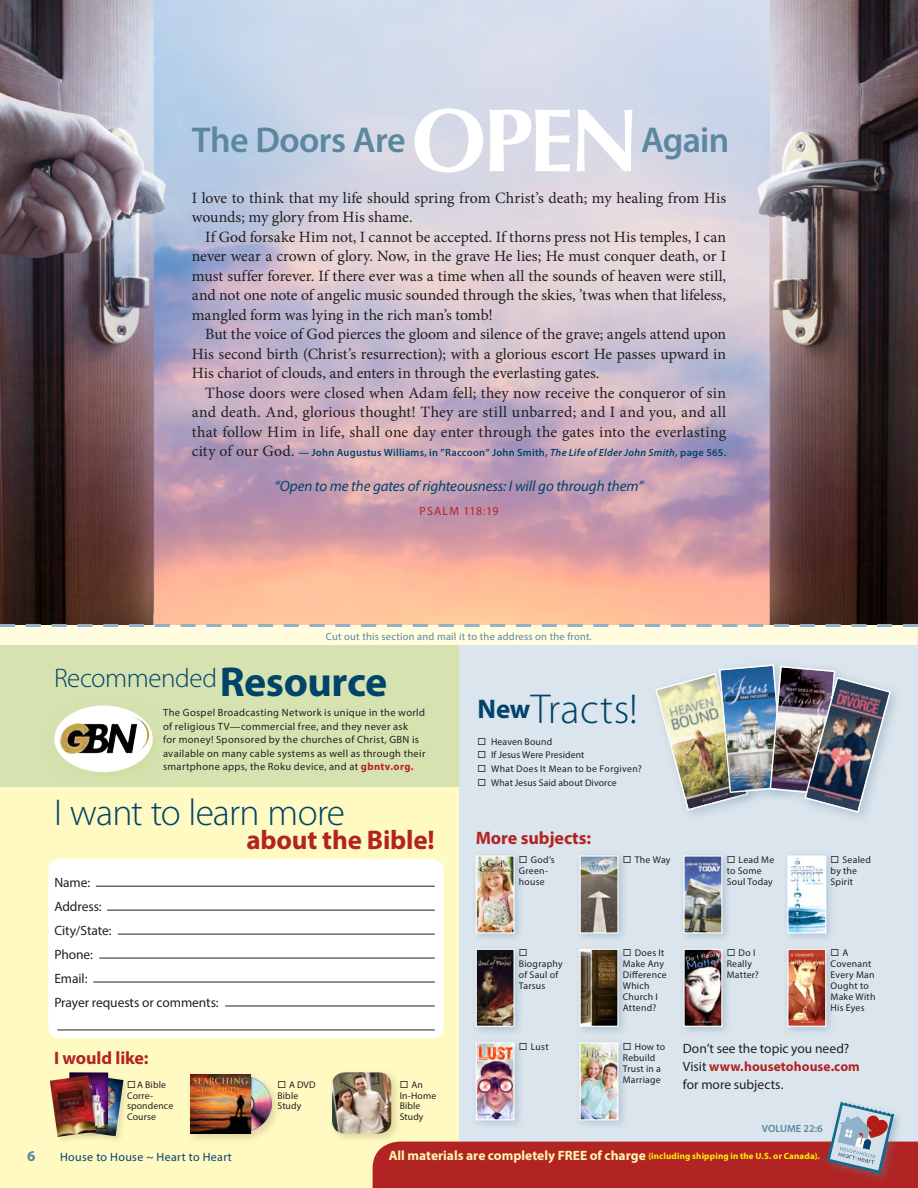
<style>
.page{position:relative;width:918px;height:1188px;background:#fff}
.page>*{position:absolute;margin:0;border:0;box-sizing:border-box;transform-origin:0 0}
.Side_Article_Heading{font:700 90px "Optima";color:#fff}
.t1{font:700 42px "Myriad Pro";letter-spacing:-.01em;color:#00446a}
.t2{font:300 42px "Myriad Pro";letter-spacing:.01em;color:#00446a}
.t3{font:300 37.5px "Myriad Pro";letter-spacing:-.025em;color:#00446a}
.Side_Article_Heading-2{font:600 36px "Myriad Pro";letter-spacing:-.02em;color:#5c87a1}
.t4{font:700 27px "Myriad Pro";letter-spacing:-.01em;color:#b22423}
.t5{font:300 27px "Myriad Pro";letter-spacing:-.015em;color:#00446a}
.t6{font:700 27px "Myriad Pro";color:#00446a}
.t7{font:700 18px "Myriad Pro";letter-spacing:-.005em;color:#b22423}
.Body_Serif{font:15.75px/19.5px "Minion Pro";color:#231f20;text-align:justify}
.scripture_1{font:italic 15px "Myriad Pro";letter-spacing:-.01em;color:#00446a}
.t8{font:700 15px "Myriad Pro";color:#5c87a1}
.t9{font:13.5px/18px "Myriad Pro";letter-spacing:-.005em;color:#231f20}
.t10{font:700 13.5px "Myriad Pro";color:#fff8ae}
.t11{font:12px "Myriad Pro";letter-spacing:.03em;color:#00446a}
.scripture_attributio{font:12px "Myriad Pro";letter-spacing:.09em;color:#b22423}
.t12{font:10.5px/13.5px "Myriad Pro";letter-spacing:.03em;color:#231f20}
.Body_Serif-2{font:600 10.5px "Myriad Pro";letter-spacing:.025em;color:#00446a}
.t13{font:10.5px "Myriad Pro";letter-spacing:.02em;color:#5c87a1}
.t14{font:600 10.5px "Myriad Pro";color:#5c87a1}
.t15{font:9.75px/10.8px "Myriad Pro";letter-spacing:.02em;color:#231f20}
.s1{font-family:"Minion Pro";font-weight:400;font-size:15.75px;color:#231f20}
.s2{font-style:italic}
.s3{font-weight:700;color:#b22423}
.s4{font-size:9px;color:#fff101}
</style>
<div class="page">
<img style="left:0;top:0;width:918px;height:624px">
<div style="left:0;top:625px;width:459px;height:563px;background:#fffac1"></div>
<div style="left:48px;top:859px;width:396px;height:179px;background:#fff;border-radius:11px"></div>
<div style="left:0;top:625px;width:459px;height:162px;background:#d6e3b1"></div>
<div style="left:459px;top:625px;width:459px;height:563px;background:#dbe5ed"></div>
<div style="left:0;top:626px;width:918px;height:19px;background:#fffce0"></div>
<div style="left:471px;top:850px;width:53px;height:93px;background:#5c87a1;opacity:.34"></div>
<img style="left:475px;top:855px;width:40px;height:79px">
<div style="left:471px;top:944px;width:53px;height:93px;background:#5c87a1;opacity:.34"></div>
<img style="left:475px;top:948px;width:40px;height:79px">
<div style="left:471px;top:1037px;width:53px;height:93px;background:#d7e2ea"></div>
<div style="left:575px;top:850px;width:53px;height:93px;background:#5c87a1;opacity:.34"></div>
<svg style="left:579px;top:855px;width:40px;height:79px"></svg>
<div style="left:575px;top:944px;width:53px;height:93px;background:#5c87a1;opacity:.34"></div>
<svg style="left:579px;top:948px;width:40px;height:79px"></svg>
<div style="left:575px;top:1037px;width:53px;height:93px;background:#d7e2ea"></div>
<div style="left:679px;top:850px;width:53px;height:93px;background:#5c87a1;opacity:.34"></div>
<img style="left:683px;top:855px;width:40px;height:79px">
<div style="left:679px;top:944px;width:53px;height:93px;background:#5c87a1;opacity:.34"></div>
<img style="left:683px;top:948px;width:40px;height:79px">
<div style="left:782px;top:850px;width:54px;height:93px;background:#5c87a1;opacity:.34"></div>
<svg style="left:787px;top:855px;width:40px;height:79px"></svg>
<div style="left:782px;top:944px;width:54px;height:93px;background:#5c87a1;opacity:.34"></div>
<img style="left:787px;top:948px;width:40px;height:79px">
<hr style="left:99px;top:958px;width:336px;height:1px;background:#231f20">
<hr style="left:96px;top:886px;width:339px;height:1px;background:#231f20">
<hr style="left:57px;top:1030px;width:378px;height:1px;background:#231f20">
<hr style="left:107px;top:910px;width:328px;height:1px;background:#231f20">
<hr style="left:93px;top:982px;width:342px;height:1px;background:#231f20">
<hr style="left:225px;top:1006px;width:210px;height:1px;background:#231f20">
<hr style="left:118px;top:934px;width:317px;height:1px;background:#231f20">
<div style="left:78px;top:1073px;width:53px;height:71px;background:#776736;opacity:.16"></div>
<img style="left:116px;top:1075px;width:8px;height:61px">
<div style="left:67px;top:1070px;width:49px;height:67px;background:#776736;opacity:.16"></div>
<img style="left:69px;top:1072px;width:39px;height:57px">
<div style="left:48px;top:1074px;width:56px;height:71px;background:#776736;opacity:.16"></div>
<img style="left:50px;top:1075px;width:46px;height:62px">
<div style="left:186px;top:1070px;width:96px;height:74px;background:#776736;opacity:.26"></div>
<img style="left:190px;top:1074px;width:82px;height:59px">
<div style="left:328px;top:1068px;width:74px;height:76px;background:#776736;opacity:.26"></div>
<img style="left:332px;top:1072px;width:41px;height:61px">
<svg style="left:373px;top:1042px;width:545px;height:146px"></svg>
<img style="left:655px;top:664px;width:237px;height:154px">
<div style="left:45px;top:695px;width:127px;height:97px;background:#c7d993;opacity:.56"></div>
<div style="left:56px;top:707px;width:95px;height:64px;background:#fff;border-radius:50%"></div>
<div style="left:54px;top:706px;width:99px;height:66px;border:3px solid #fff;border-radius:50%"></div>
<img style="left:45px;top:715px;width:115px;height:40px">
<svg style="left:0;top:624px;width:918px;height:3px"></svg>
<p class="Side_Article_Heading-2" style="left:192px;top:117px;width:215px">The Doors Are</p>
<p class="Side_Article_Heading" style="left:411px;top:88px;width:230px">OPEN</p>
<p class="Side_Article_Heading-2" style="left:641px;top:117px;width:90px">Again</p>
<p class="Body_Serif" style="left:192px;top:188px;width:536px">I love to think that my life should spring from Christ’s death; my healing from His wounds; my glory from His shame.</p>
<p class="Body_Serif" style="left:192px;top:227px;width:536px;text-indent:13px">If God forsake Him not, I cannot be accepted. If thorns press not His temples, I can never wear a crown of glory. Now, in the grave He lies; He must conquer death, or I must suffer forever. If there ever was a time when all the sounds of heaven were still, and not one note of angelic music sounded through the skies, ’twas when that lifeless, mangled form was lying in the rich man’s tomb!</p>
<p class="Body_Serif" style="left:192px;top:324px;width:536px;text-indent:13px">But the voice of God pierces the gloom and silence of the grave; angels attend upon His second birth (Christ’s resurrection); with a glorious escort He passes upward in His chariot of clouds, and enters in through the everlasting gates.</p>
<p class="Body_Serif" style="left:192px;top:383px;width:536px;text-indent:13px">Those doors were closed when Adam fell; they now receive the conqueror of sin and death. And, glorious thought! They are still unbarred; and I and you, and all that follow Him in life, shall one day enter through the gates into the everlasting</p>
<p class="Body_Serif-2" style="left:192px;top:446px;width:536px"><span class="s1">city of our God.</span> — John Augustus Williams, in ”Raccoon” John Smith, <span class="s2">The Life of Elder John Smith,</span> page 565.</p>
<p class="scripture_1" style="left:274px;top:476px;width:371px">“Open to me the gates of righteousness: I will go through them”</p>
<p class="scripture_attributio" style="left:419px;top:503px;width:81px">PSALM 118:19</p>
<p class="t13" style="left:326px;top:630px;width:268px">Cut out this section and mail it to the address on the front<span class="s2">.</span></p>
<p class="t5" style="left:54px;top:662px;width:165px">Recommended</p>
<p class="t1" style="left:220px;top:654px;width:169px">Resource</p>
<p class="t12" style="left:163px;top:706px;width:264px">The Gospel Broadcasting Network is unique in the world of religious TV—commercial free, and they never ask<br>for money! Sponsored by the churches of Christ, GBN is available on many cable systems as well as through their smartphone apps, the Roku device, and at <span class="s3">gbntv.org.</span></p>
<p class="t3" style="left:54px;top:790px;width:293px">I want to learn more</p>
<p class="t4" style="left:247px;top:823px;width:190px">about the Bible!</p>
<p class="t9" style="left:54px;top:873px;width:37px">Name:</p>
<p class="t9" style="left:54px;top:897px;width:49px">Address:</p>
<p class="t9" style="left:54px;top:921px;width:59px">City/State:</p>
<p class="t9" style="left:54px;top:945px;width:40px">Phone:</p>
<p class="t9" style="left:54px;top:969px;width:35px">Email:</p>
<p class="t9" style="left:54px;top:993px;width:166px">Prayer requests or comments:</p>
<p class="t7" style="left:54px;top:1046px;width:96px">I would like:</p>
<p class="t15" style="left:127px;top:1079px;width:48px">◻ A Bible<br>Corre&shy;spondence<br>Course</p>
<p class="t15" style="left:278px;top:1079px;width:40px">◻ A DVD<br>Bible<br>Study</p>
<p class="t15" style="left:400px;top:1079px;width:38px">◻ An<br>In-Home<br>Bible<br>Study</p>
<p class="t2" style="left:531px;top:684px;width:108px">Tracts!</p>
<p class="t6" style="left:478px;top:691px;width:54px">New</p>
<p class="t15" style="left:478px;top:736px;width:76px">◻ Heaven Bound</p>
<p class="t15" style="left:478px;top:750px;width:108px">◻ If Jesus Were President</p>
<p class="t15" style="left:478px;top:763px;width:166px">◻ What Does It Mean to be Forgiven?</p>
<p class="t15" style="left:478px;top:777px;width:141px">◻ What Jesus Said about Divorce</p>
<p class="t7" style="left:476px;top:826px;width:117px">More subjects:</p>
<p class="t15" style="left:519px;top:854px;width:37px">◻ God’s<br>Green&shy;house</p>
<p class="t15" style="left:519px;top:947px;width:45px">◻<br>Biography of Saul of<br>Tarsus</p>
<p class="t15" style="left:519px;top:1041px;width:31px">◻ Lust</p>
<p class="t15" style="left:623px;top:854px;width:49px">◻ The Way</p>
<p class="t15" style="left:727px;top:854px;width:49px">◻ Lead Me to Some<br>Soul Today</p>
<p class="t15" style="left:831px;top:854px;width:42px">◻ Sealed by the<br>Spirit</p>
<p class="t15" style="left:623px;top:947px;width:46px">◻ Does It<br>Make Any<br>Difference<br>Which<br>Church I<br>Attend?</p>
<p class="t15" style="left:623px;top:1041px;width:44px">◻ How to<br>Rebuild<br>Trust in a<br>Marriage</p>
<p class="t9" style="left:683px;top:1039px;width:179px">Don’t see the topic you need?<br>Visit <span class="s3">www.housetohouse.com </span>for more subjects.</p>
<p class="t15" style="left:727px;top:947px;width:34px">◻ Do I<br>Really<br>Matter?</p>
<p class="t15" style="left:831px;top:947px;width:46px">◻ A<br>Covenant<br>Every Man<br>Ought to<br>Make With<br>His Eyes</p>
<p class="t14" style="left:762px;top:1122px;width:63px">VOLUME 22:6</p>
<p class="t8" style="left:27px;top:1146px;width:10px">6</p>
<p class="t11" style="left:60px;top:1150px;width:173px">House to House ~ Heart to Heart</p>
<p class="t10" style="left:389px;top:1147px;width:433px">All materials are completely FREE of charge <span class="s4">(including shipping in the U.S. or Canada).</span></p>
</div>
